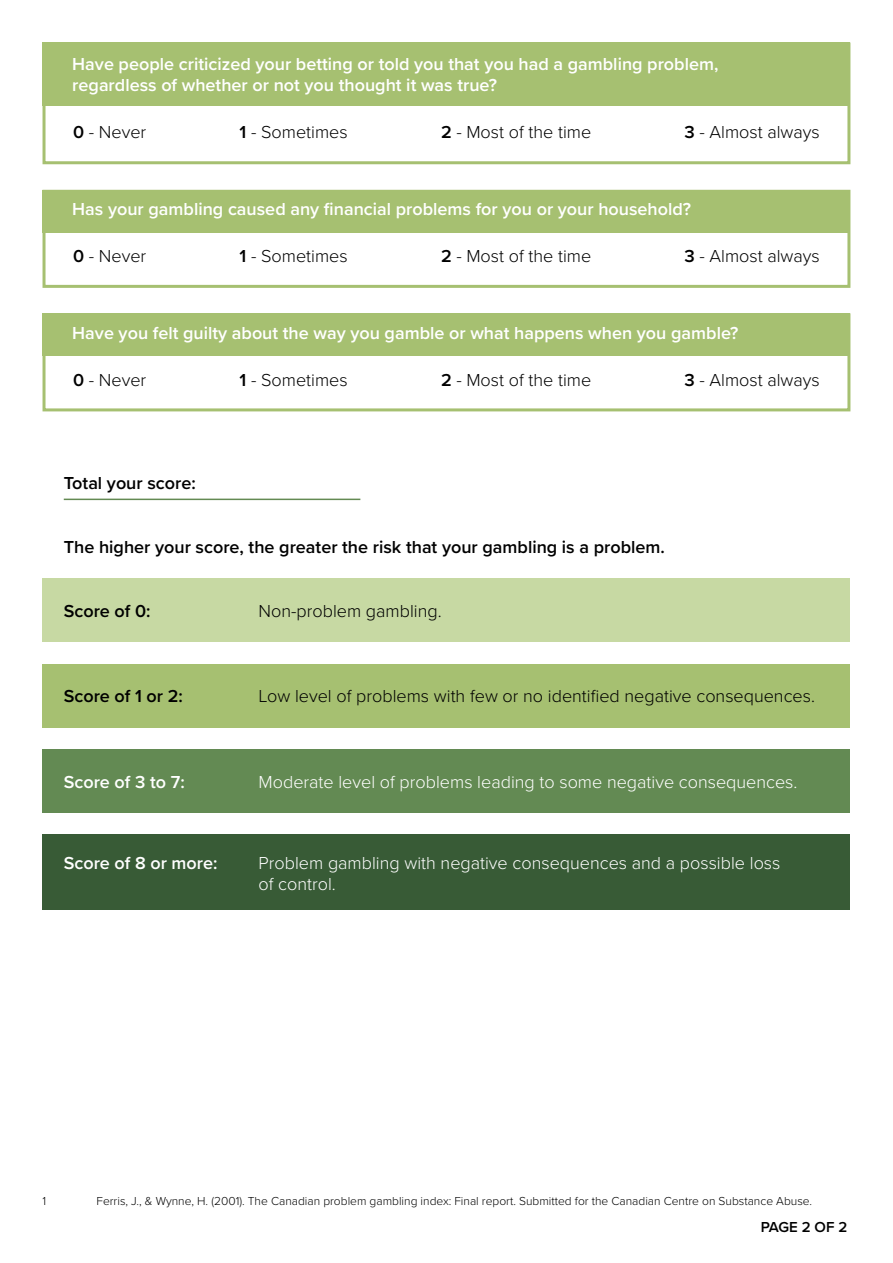
<style>
.page{position:relative;width:893px;height:1263px;background:#fff}
.page>*{position:absolute;margin:0;border:0;box-sizing:border-box;transform-origin:0 0}
.t1{font:600 18px/21.6px "Proxima Nova";color:#fff}
.t2{font:300 18px "Proxima Nova";color:#000}
.t3{font:300 18px/21.6px "Proxima Nova";color:#fff}
.t4{font:600 18px "Proxima Nova";color:#000}
.t5{font:600 15px "Proxima Nova";letter-spacing:-.015em;color:#000}
.t6{font:300 12px "Proxima Nova";color:#000}
.s1{font-weight:600}
</style>
<div class="page">
<div style="left:43px;top:43px;width:807px;height:63px;background:#a6c071"></div>
<div style="left:43px;top:43px;width:807px;height:121px;border:3px solid #a6c071"></div>
<div style="left:43px;top:190px;width:807px;height:42px;background:#a6c071"></div>
<div style="left:43px;top:313px;width:807px;height:43px;background:#a6c071"></div>
<div style="left:43px;top:578px;width:807px;height:64px;background:#c7d9a3"></div>
<div style="left:43px;top:664px;width:807px;height:63px;background:#a6c071"></div>
<div style="left:43px;top:749px;width:807px;height:64px;background:#638a53"></div>
<div style="left:43px;top:834px;width:807px;height:76px;background:#385b36"></div>
<div style="left:43px;top:190px;width:807px;height:98px;border:3px solid #a6c071"></div>
<div style="left:43px;top:313px;width:807px;height:98px;border:3px solid #a6c071"></div>
<hr style="left:64px;top:499px;width:296px;height:1px;background:#638a53">
<p class="t1" style="left:72px;top:52px;width:648px">Have people criticized your betting or told you that you had a gambling problem, regardless of whether or not you thought it was true?</p>
<p class="t2" style="left:73px;top:119px;width:75px"><span class="s1">0</span> - Never</p>
<p class="t2" style="left:240px;top:119px;width:110px"><span class="s1">1</span> - Sometimes</p>
<p class="t2" style="left:441px;top:119px;width:152px"><span class="s1">2</span> - Most of the time</p>
<p class="t2" style="left:684px;top:119px;width:137px"><span class="s1">3</span> - Almost always</p>
<p class="t1" style="left:72px;top:198px;width:620px">Has your gambling caused any financial problems for you or your household?</p>
<p class="t2" style="left:73px;top:243px;width:75px"><span class="s1">0</span> - Never</p>
<p class="t2" style="left:240px;top:243px;width:110px"><span class="s1">1</span> - Sometimes</p>
<p class="t2" style="left:441px;top:243px;width:152px"><span class="s1">2</span> - Most of the time</p>
<p class="t2" style="left:684px;top:243px;width:137px"><span class="s1">3</span> - Almost always</p>
<p class="t1" style="left:72px;top:322px;width:668px">Have you felt guilty about the way you gamble or what happens when you gamble?</p>
<p class="t2" style="left:73px;top:367px;width:75px"><span class="s1">0</span> - Never</p>
<p class="t2" style="left:240px;top:367px;width:110px"><span class="s1">1</span> - Sometimes</p>
<p class="t2" style="left:441px;top:367px;width:152px"><span class="s1">2</span> - Most of the time</p>
<p class="t2" style="left:684px;top:367px;width:137px"><span class="s1">3</span> - Almost always</p>
<p class="t4" style="left:64px;top:469px;width:134px">Total your score:</p>
<p class="t4" style="left:64px;top:533px;width:603px">The higher your score, the greater the risk that your gambling is a problem.</p>
<p class="t4" style="left:64px;top:597px;width:88px">Score of 0:</p>
<p class="t2" style="left:259px;top:597px;width:185px">Non-problem gambling.</p>
<p class="t4" style="left:64px;top:683px;width:121px">Score of 1 or 2:</p>
<p class="t2" style="left:259px;top:683px;width:558px">Low level of problems with few or no identified negative consequences.</p>
<p class="t1" style="left:64px;top:770px;width:122px">Score of 3 to 7:</p>
<p class="t3" style="left:259px;top:770px;width:540px">Moderate level of problems leading to some negative consequences.</p>
<p class="t1" style="left:64px;top:851px;width:155px">Score of 8 or more:</p>
<p class="t3" style="left:259px;top:851px;width:523px">Problem gambling with negative consequences and a possible loss of control.</p>
<p class="t6" style="left:43px;top:1192px;width:5px">1</p>
<p class="t6" style="left:97px;top:1192px;width:717px">Ferris, J., &amp; Wynne, H. (2001). The Canadian problem gambling index: Final report. Submitted for the Canadian Centre on Substance Abuse.</p>
<p class="t5" style="left:761px;top:1216px;width:88px">PAGE 2 OF 2</p>
</div>
